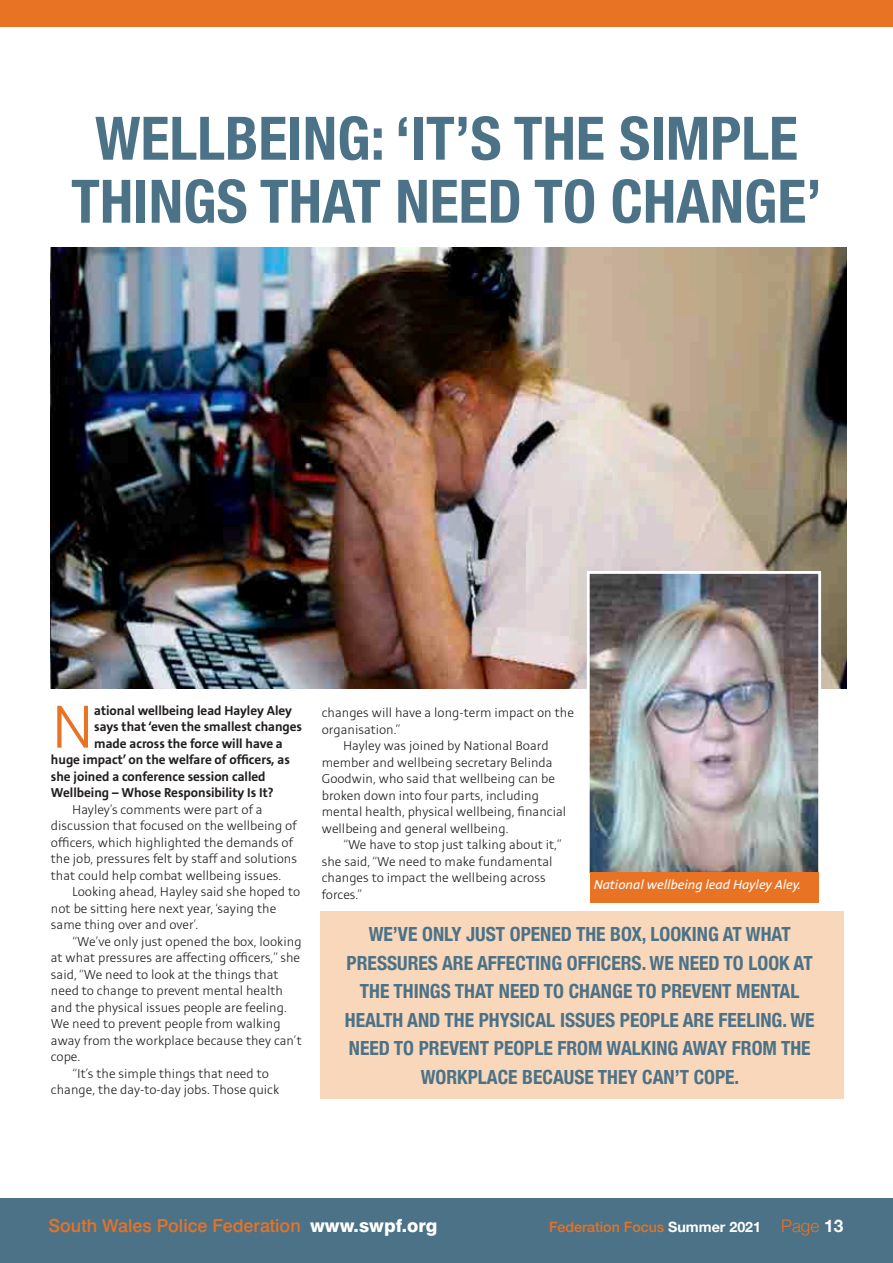
<style>
.page{position:relative;width:893px;height:1263px;background:#fff}
.page>*{position:absolute;margin:0;border:0;box-sizing:border-box;transform-origin:0 0}
.t1{font:300 67.35px "Stinnes Sans";color:#e87324}
.t2{font:700 condensed 60px/63px "Helvetica Neue";color:#4c7287;text-align:center}
.t3{font:700 condensed 19.5px/28.5px "Helvetica Neue";color:#4c7287;text-align:center}
.t4{font:500 18px "Swiss 721 BT";color:#e87324}
.t5{font:300 14.25px/16.5px "Stinnes Sans";color:#231f20}
.t6{font:700 14.25px "Stinnes Sans";color:#231f20}
.t7{font:italic 14.25px "Stinnes Sans";color:#fff}
.t8{font:500 14.25px "Helvetica Neue";color:#e87324}
.s1{font-weight:800;color:#fff}
.s2{font-weight:700;color:#fff}
.s3{font-weight:300;font-size:17.25px}
.s4{font-weight:700;font-size:17.25px;color:#fff}
</style>
<div class="page">
<div style="left:0;top:1199px;width:893px;height:64px;background:#4c7287"></div>
<div style="left:0;top:0;width:893px;height:27px;background:#e87324"></div>
<img style="left:51px;top:247px;width:796px;height:441px">
<img style="left:591px;top:575px;width:226px;height:297px">
<div style="left:587px;top:571px;width:234px;height:305px;border:3px solid #fff"></div>
<div style="left:320px;top:911px;width:523px;height:187px;background:#f9d7bb"></div>
<div style="left:590px;top:872px;width:228px;height:30px;background:#e87324"></div>
<p class="t2" style="left:71px;top:103px;width:752px">WELLBEING: ‘IT’S THE SIMPLE<br>THINGS THAT NEED TO CHANGE’</p>
<p class="t1" style="left:51px;top:695px;width:45px">N</p>
<p class="t6" style="left:94px;top:703px;width:199px">ational wellbeing lead Hayley Aley</p>
<p class="t6" style="left:94px;top:720px;width:209px">says that ‘even the smallest changes</p>
<p class="t6" style="left:94px;top:736px;width:190px">made across the force will have a</p>
<p class="t6" style="left:51px;top:753px;width:240px">huge impact’ on the welfare of officers, as</p>
<p class="t6" style="left:51px;top:769px;width:216px">she joined a conference session called</p>
<p class="t6" style="left:51px;top:786px;width:224px">Wellbeing – Whose Responsibility Is It?</p>
<p class="t5" style="left:51px;top:801px;width:248px;text-indent:21px">Hayley’s comments were part of a discussion that focused on the wellbeing of officers, which highlighted the demands of the job, pressures felt by staff and solutions that could help combat wellbeing issues.</p>
<p class="t5" style="left:51px;top:884px;width:251px;text-indent:21px">Looking ahead, Hayley said she hoped to not be sitting here next year, ‘saying the same thing over and over’.</p>
<p class="t5" style="left:51px;top:933px;width:252px;text-indent:21px">“We’ve only just opened the box, looking at what pressures are affecting officers,” she said, “We need to look at the things that need to change to prevent mental health and the physical issues people are feeling.<br>We need to prevent people from walking away from the workplace because they can’t cope.</p>
<p class="t5" style="left:51px;top:1065px;width:230px;text-indent:21px">“It’s the simple things that need to change, the day-to-day jobs. Those quick</p>
<p class="t5" style="left:322px;top:705px;width:254px">changes will have a long-term impact on the organisation.”</p>
<p class="t5" style="left:322px;top:738px;width:246px;text-indent:21px">Hayley was joined by National Board member and wellbeing secretary Belinda Goodwin, who said that wellbeing can be broken down into four parts, including mental health, physical wellbeing, financial wellbeing and general wellbeing.</p>
<p class="t5" style="left:322px;top:837px;width:242px;text-indent:21px">“We have to stop just talking about it,” she said, “We need to make fundamental changes to impact the wellbeing across forces.”</p>
<p class="t3" style="left:345px;top:918px;width:471px">WE’VE ONLY JUST OPENED THE BOX, LOOKING AT WHAT PRESSURES ARE AFFECTING OFFICERS. WE NEED TO LOOK AT THE THINGS THAT NEED TO CHANGE TO PREVENT MENTAL HEALTH AND THE PHYSICAL ISSUES PEOPLE ARE FEELING. WE NEED TO PREVENT PEOPLE FROM WALKING AWAY FROM THE WORKPLACE BECAUSE THEY CAN’T COPE.</p>
<p class="t7" style="left:594px;top:878px;width:209px">National wellbeing lead Hayley Aley.</p>
<p class="t4" style="left:48px;top:1215px;width:391px">South Wales Police Federation <span class="s1">www.swpf.org</span></p>
<p class="t8" style="left:549px;top:1215px;width:296px">Federation Focus <span class="s2">Summer 2021</span> <span class="s3">Page</span> <span class="s4">13</span></p>
</div>
